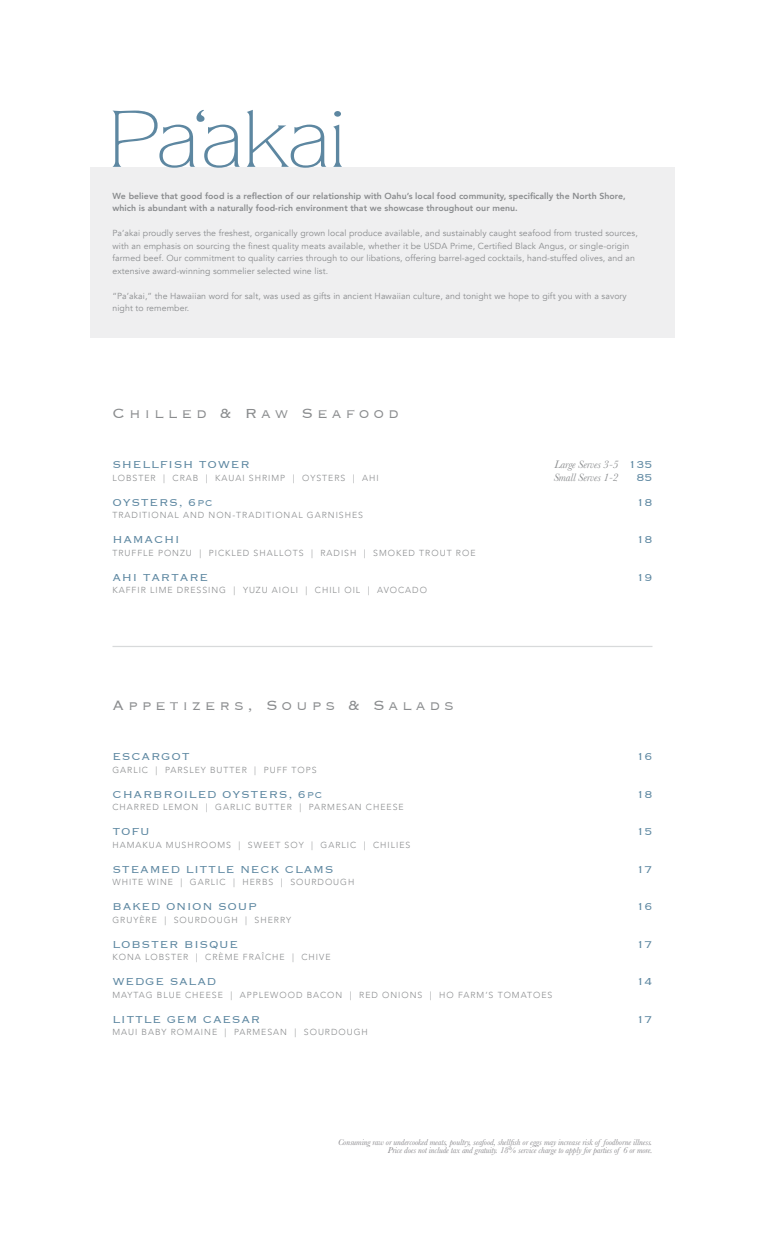
<style>
.page{position:relative;width:765px;height:1260px;background:#fff}
.page>*{position:absolute;margin:0;border:0;box-sizing:border-box;transform-origin:0 0}
.t1{font:300 17.5px "Copperplate";letter-spacing:.22em;color:#8a8c8e}
.t2{font:300 13.12px/12.5px "Copperplate";letter-spacing:.055em;color:#5d87a1;text-align:right}
.t3{font:italic 11.25px/12.5px "Baskerville";letter-spacing:-.01em;color:#8a8c8e}
.t4{font:8.75px/12.5px "Avenir";letter-spacing:.01em;color:#8a8c8e}
.t5{font:300 8.75px "Avenir";letter-spacing:.11em;color:#8a8c8e}
.t6{font:800 8.75px/12.5px "Avenir";letter-spacing:.005em;color:#8a8c8e}
.t7{font:italic 8.75px/8.8px "Baskerville";letter-spacing:-.01em;color:#88878b;text-align:right}
</style>
<div class="page">
<div style="left:90px;top:167px;width:585px;height:171px;background:#efeff0"></div>
<hr style="left:112px;top:646px;width:540px;height:1px;background:#d8dadb">
<svg style="left:113px;top:110px;width:127px;height:58px"></svg>
<svg style="left:247px;top:110px;width:79px;height:58px"></svg>
<svg style="left:333px;top:111px;width:9px;height:56px"></svg>
<p class="t6" style="left:112px;top:189px;width:515px">We believe that good food is a reflection of our relationship with Oahu’s local food community, specifically the North Shore, which is abundant with a naturally food-rich environment that we showcase throughout our menu.</p>
<p class="t4" style="left:112px;top:227px;width:527px">Pa’akai proudly serves the freshest, organically grown local produce available, and sustainably caught seafood from trusted sources, with an emphasis on sourcing the finest quality meats available, whether it be USDA Prime, Certified Black Angus, or single-origin farmed beef. Our commitment to quality carries through to our libations, offering barrel-aged cocktails, hand-stuffed olives, and an extensive award-winning sommelier selected wine list.</p>
<p class="t4" style="left:112px;top:290px;width:516px">“Pa’akai,” the Hawaiian word for salt, was used as gifts in ancient Hawaiian culture, and tonight we hope to gift you with a savory night to remember.</p>
<h1 class="t1" style="left:112px;top:402px;width:288px">Chilled &amp; Raw Seafood</h1>
<h2 class="t2" style="left:112px;top:458px;width:139px">SHELLFISH TOWER</h2>
<p class="t5" style="left:112px;top:473px;width:268px">LOBSTER | CRAB | KAUAI SHRIMP | OYSTERS | AHI</p>
<h2 class="t2" style="left:112px;top:495px;width:101px">OYSTERS, 6pc</h2>
<p class="t5" style="left:112px;top:510px;width:252px">TRADITIONAL AND NON-TRADITIONAL GARNISHES</p>
<h2 class="t2" style="left:112px;top:533px;width:69px">HAMACHI</h2>
<p class="t5" style="left:112px;top:548px;width:365px">TRUFFLE PONZU | PICKLED SHALLOTS | RADISH | SMOKED TROUT ROE</p>
<h2 class="t2" style="left:112px;top:570px;width:97px">AHI TARTARE</h2>
<p class="t5" style="left:112px;top:585px;width:316px">KAFFIR LIME DRESSING | YUZU AIOLI | CHILI OIL | AVOCADO</p>
<p class="t3" style="left:554px;top:458px;width:66px">Large Serves 3-5<br>Small Serves 1-2</p>
<h2 class="t2" style="left:628px;top:458px;width:26px">135<br>85</h2>
<h2 class="t2" style="left:636px;top:495px;width:18px">18</h2>
<h2 class="t2" style="left:636px;top:533px;width:18px">18</h2>
<h2 class="t2" style="left:636px;top:570px;width:18px">19</h2>
<h1 class="t1" style="left:112px;top:694px;width:343px">Appetizers, Soups &amp; Salads</h1>
<h2 class="t2" style="left:112px;top:750px;width:79px">ESCARGOT</h2>
<p class="t5" style="left:112px;top:765px;width:206px">GARLIC | PARSLEY BUTTER | PUFF TOPS</p>
<h2 class="t2" style="left:112px;top:787px;width:211px">CHARBROILED OYSTERS, 6pc</h2>
<p class="t5" style="left:112px;top:802px;width:293px">CHARRED LEMON | GARLIC BUTTER | PARMESAN CHEESE</p>
<h2 class="t2" style="left:112px;top:825px;width:39px">TOFU</h2>
<p class="t5" style="left:112px;top:840px;width:299px">HAMAKUA MUSHROOMS | SWEET SOY | GARLIC | CHILIES</p>
<h2 class="t2" style="left:112px;top:862px;width:223px">STEAMED LITTLE NECK CLAMS</h2>
<p class="t5" style="left:112px;top:877px;width:243px">WHITE WINE | GARLIC | HERBS | SOURDOUGH</p>
<h2 class="t2" style="left:112px;top:900px;width:146px">BAKED ONION SOUP</h2>
<p class="t5" style="left:112px;top:915px;width:180px">GRUYÈRE | SOURDOUGH | SHERRY</p>
<h2 class="t2" style="left:112px;top:937px;width:127px">LOBSTER BISQUE</h2>
<p class="t5" style="left:112px;top:952px;width:220px">KONA LOBSTER | CRÈME FRAÎCHE | CHIVE</p>
<h2 class="t2" style="left:112px;top:975px;width:105px">WEDGE SALAD</h2>
<p class="t5" style="left:112px;top:990px;width:441px">MAYTAG BLUE CHEESE | APPLEWOOD BACON | RED ONIONS | HO FARM’S TOMATOES</p>
<h2 class="t2" style="left:112px;top:1012px;width:149px">LITTLE GEM CAESAR</h2>
<p class="t5" style="left:112px;top:1027px;width:257px">MAUI BABY ROMAINE | PARMESAN | SOURDOUGH</p>
<h2 class="t2" style="left:636px;top:750px;width:18px">16</h2>
<h2 class="t2" style="left:636px;top:787px;width:18px">18</h2>
<h2 class="t2" style="left:636px;top:825px;width:18px">15</h2>
<h2 class="t2" style="left:636px;top:862px;width:18px">17</h2>
<h2 class="t2" style="left:636px;top:900px;width:18px">16</h2>
<h2 class="t2" style="left:636px;top:937px;width:18px">17</h2>
<h2 class="t2" style="left:636px;top:975px;width:18px">14</h2>
<h2 class="t2" style="left:636px;top:1012px;width:18px">17</h2>
<p class="t7" style="left:338px;top:1137px;width:316px">Consuming raw or undercooked meats, poultry, seafood, shellfish or eggs may increase risk of foodborne illness.<br>Price does not include tax and gratuity. 18% service charge to apply for parties of 6 or more.</p>
</div>
